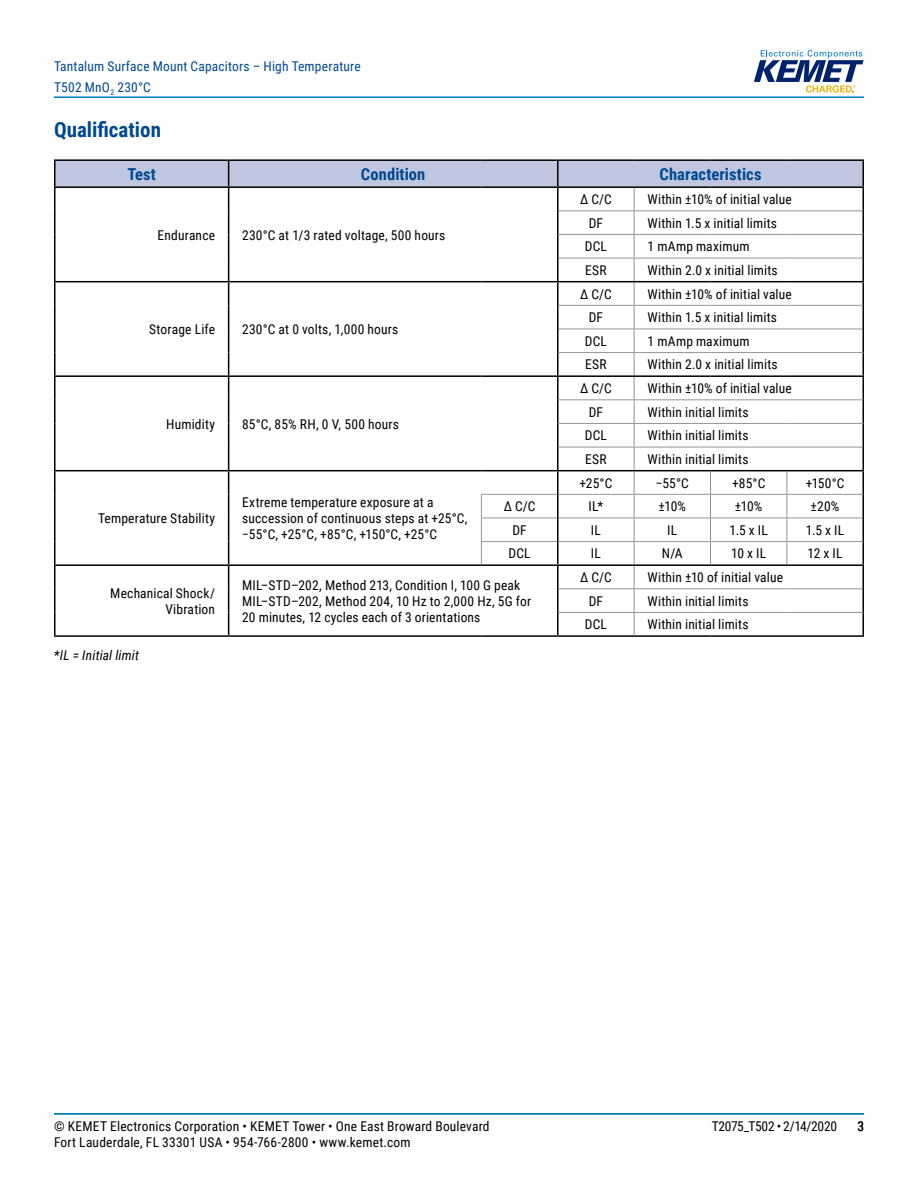
<style>
.page{position:relative;width:918px;height:1188px;background:#fff}
.page>*{position:absolute;margin:0;border:0;box-sizing:border-box;transform-origin:0 0}
.t1{font:700 21px "Roboto Condensed";color:#004990}
.t2{font:700 16.5px "Roboto Condensed";letter-spacing:.005em;color:#004990}
.t3{font:13.5px/16.2px "Roboto Condensed";letter-spacing:.01em;color:#000}
.t4{font:13.5px/21px "Roboto Condensed";letter-spacing:.015em;color:#004990}
.t5{font:13.5px "Roboto Condensed";letter-spacing:-.025em;color:#000}
.t6{font:italic 13.5px "Roboto Condensed";letter-spacing:.01em;color:#000}
</style>
<div class="page">
<hr style="left:54px;top:1113px;width:810px;height:2px;background:#007dc3">
<hr style="left:54px;top:96px;width:810px;height:2px;background:#007dc3">
<svg style="left:754px;top:50px;width:110px;height:43px"></svg>
<hr style="left:54px;top:281px;width:175px;height:1px;background:#000">
<hr style="left:787px;top:281px;width:77px;height:1px;background:#000">
<hr style="left:54px;top:375px;width:175px;height:2px;background:#000">
<hr style="left:787px;top:375px;width:77px;height:2px;background:#000">
<hr style="left:54px;top:470px;width:175px;height:1px;background:#000">
<hr style="left:787px;top:470px;width:77px;height:1px;background:#000">
<hr style="left:54px;top:564px;width:175px;height:2px;background:#000">
<hr style="left:787px;top:564px;width:77px;height:2px;background:#000">
<hr style="left:54px;top:188px;width:2px;height:23px;background:#000">
<hr style="left:54px;top:211px;width:2px;height:23px;background:#000">
<hr style="left:54px;top:234px;width:2px;height:24px;background:#000">
<hr style="left:54px;top:258px;width:2px;height:23px;background:#000">
<hr style="left:54px;top:282px;width:2px;height:23px;background:#000">
<hr style="left:54px;top:305px;width:2px;height:24px;background:#000">
<hr style="left:54px;top:329px;width:2px;height:24px;background:#000">
<hr style="left:54px;top:353px;width:2px;height:22px;background:#000">
<hr style="left:54px;top:377px;width:2px;height:23px;background:#000">
<hr style="left:54px;top:400px;width:2px;height:23px;background:#000">
<hr style="left:54px;top:423px;width:2px;height:24px;background:#000">
<hr style="left:54px;top:447px;width:2px;height:23px;background:#000">
<hr style="left:54px;top:471px;width:2px;height:23px;background:#000">
<hr style="left:54px;top:494px;width:2px;height:24px;background:#000">
<hr style="left:54px;top:518px;width:2px;height:24px;background:#000">
<hr style="left:54px;top:542px;width:2px;height:22px;background:#000">
<hr style="left:54px;top:566px;width:2px;height:23px;background:#000">
<hr style="left:54px;top:589px;width:2px;height:23px;background:#000">
<hr style="left:54px;top:612px;width:2px;height:23px;background:#000">
<hr style="left:54px;top:159px;width:175px;height:2px;background:#000">
<hr style="left:54px;top:161px;width:2px;height:25px;background:#000">
<hr style="left:54px;top:186px;width:175px;height:2px;background:#000">
<hr style="left:558px;top:159px;width:76px;height:2px;background:#000">
<hr style="left:634px;top:159px;width:77px;height:2px;background:#000">
<hr style="left:711px;top:159px;width:76px;height:2px;background:#000">
<hr style="left:787px;top:159px;width:77px;height:2px;background:#000">
<hr style="left:862px;top:161px;width:2px;height:25px;background:#000">
<hr style="left:862px;top:188px;width:2px;height:23px;background:#000">
<hr style="left:862px;top:211px;width:2px;height:23px;background:#000">
<hr style="left:862px;top:234px;width:2px;height:24px;background:#000">
<hr style="left:862px;top:258px;width:2px;height:23px;background:#000">
<hr style="left:862px;top:282px;width:2px;height:23px;background:#000">
<hr style="left:862px;top:305px;width:2px;height:24px;background:#000">
<hr style="left:862px;top:329px;width:2px;height:24px;background:#000">
<hr style="left:862px;top:353px;width:2px;height:22px;background:#000">
<hr style="left:862px;top:377px;width:2px;height:23px;background:#000">
<hr style="left:862px;top:400px;width:2px;height:23px;background:#000">
<hr style="left:862px;top:423px;width:2px;height:24px;background:#000">
<hr style="left:862px;top:447px;width:2px;height:23px;background:#000">
<hr style="left:862px;top:471px;width:2px;height:23px;background:#000">
<hr style="left:862px;top:494px;width:2px;height:24px;background:#000">
<hr style="left:862px;top:518px;width:2px;height:24px;background:#000">
<hr style="left:862px;top:542px;width:2px;height:22px;background:#000">
<hr style="left:862px;top:566px;width:2px;height:23px;background:#000">
<hr style="left:862px;top:589px;width:2px;height:23px;background:#000">
<hr style="left:862px;top:612px;width:2px;height:23px;background:#000">
<hr style="left:54px;top:635px;width:175px;height:2px;background:#000">
<hr style="left:229px;top:635px;width:252px;height:2px;background:#000">
<hr style="left:481px;top:635px;width:77px;height:2px;background:#000">
<hr style="left:558px;top:635px;width:76px;height:2px;background:#000">
<hr style="left:634px;top:635px;width:77px;height:2px;background:#000">
<hr style="left:711px;top:635px;width:76px;height:2px;background:#000">
<hr style="left:787px;top:635px;width:77px;height:2px;background:#000">
<hr style="left:229px;top:159px;width:252px;height:2px;background:#000">
<svg style="left:55px;top:160px;width:808px;height:475px"></svg>
<hr style="left:481px;top:159px;width:77px;height:2px;background:#000">
<hr style="left:229px;top:186px;width:252px;height:2px;background:#000">
<hr style="left:481px;top:186px;width:77px;height:2px;background:#000">
<hr style="left:558px;top:186px;width:76px;height:2px;background:#000">
<hr style="left:634px;top:186px;width:77px;height:2px;background:#000">
<hr style="left:711px;top:186px;width:76px;height:2px;background:#000">
<hr style="left:787px;top:186px;width:77px;height:2px;background:#000">
<p class="t4" style="left:54px;top:55px;width:308px">Tantalum Surface Mount Capacitors – High Temperature<br>T502 MnO<sub>2</sub> 230°C</p>
<h1 class="t1" style="left:54px;top:115px;width:109px">Qualification</h1>
<p class="t2" style="left:127px;top:162px;width:30px">Test</p>
<p class="t2" style="left:361px;top:162px;width:66px">Condition</p>
<p class="t2" style="left:660px;top:162px;width:103px">Characteristics</p>
<p class="t3" style="left:158px;top:226px;width:59px">Endurance</p>
<p class="t3" style="left:242px;top:226px;width:205px">230°C at 1/3 rated voltage, 500 hours</p>
<p class="t3" style="left:149px;top:321px;width:68px">Storage Life</p>
<p class="t3" style="left:242px;top:321px;width:158px">230°C at 0 volts, 1,000 hours</p>
<p class="t3" style="left:166px;top:415px;width:50px">Humidity</p>
<p class="t3" style="left:242px;top:415px;width:158px">85°C, 85% RH, 0 V, 500 hours</p>
<p class="t3" style="left:98px;top:510px;width:118px">Temperature Stability</p>
<p class="t3" style="left:242px;top:493px;width:227px">Extreme temperature exposure at a succession of continuous steps at +25°C, −55°C, +25°C, +85°C, +150°C, +25°C</p>
<p class="t3" style="left:580px;top:191px;width:33px">Δ C/C</p>
<p class="t3" style="left:648px;top:191px;width:146px">Within ±10% of initial value</p>
<p class="t3" style="left:589px;top:214px;width:16px">DF</p>
<p class="t3" style="left:648px;top:214px;width:131px">Within 1.5 x initial limits</p>
<p class="t3" style="left:585px;top:238px;width:24px">DCL</p>
<p class="t3" style="left:648px;top:238px;width:103px">1 mAmp maximum</p>
<p class="t3" style="left:585px;top:262px;width:23px">ESR</p>
<p class="t3" style="left:648px;top:262px;width:132px">Within 2.0 x initial limits</p>
<p class="t3" style="left:580px;top:285px;width:33px">Δ C/C</p>
<p class="t3" style="left:648px;top:285px;width:146px">Within ±10% of initial value</p>
<p class="t3" style="left:589px;top:309px;width:16px">DF</p>
<p class="t3" style="left:648px;top:309px;width:131px">Within 1.5 x initial limits</p>
<p class="t3" style="left:585px;top:332px;width:24px">DCL</p>
<p class="t3" style="left:648px;top:332px;width:103px">1 mAmp maximum</p>
<p class="t3" style="left:585px;top:356px;width:23px">ESR</p>
<p class="t3" style="left:648px;top:356px;width:132px">Within 2.0 x initial limits</p>
<p class="t3" style="left:580px;top:380px;width:33px">Δ C/C</p>
<p class="t3" style="left:648px;top:380px;width:146px">Within ±10% of initial value</p>
<p class="t3" style="left:589px;top:403px;width:16px">DF</p>
<p class="t3" style="left:648px;top:403px;width:102px">Within initial limits</p>
<p class="t3" style="left:585px;top:427px;width:24px">DCL</p>
<p class="t3" style="left:648px;top:427px;width:102px">Within initial limits</p>
<p class="t3" style="left:585px;top:451px;width:23px">ESR</p>
<p class="t3" style="left:648px;top:451px;width:102px">Within initial limits</p>
<p class="t3" style="left:580px;top:474px;width:34px">+25°C</p>
<p class="t3" style="left:656px;top:474px;width:35px">−55°C</p>
<p class="t3" style="left:732px;top:474px;width:35px">+85°C</p>
<p class="t3" style="left:806px;top:474px;width:40px">+150°C</p>
<p class="t3" style="left:504px;top:498px;width:33px">Δ C/C</p>
<p class="t3" style="left:589px;top:498px;width:16px">IL*</p>
<p class="t3" style="left:658px;top:498px;width:29px">±10%</p>
<p class="t3" style="left:735px;top:498px;width:29px">±10%</p>
<p class="t3" style="left:811px;top:498px;width:30px">±20%</p>
<p class="t3" style="left:512px;top:521px;width:16px">DF</p>
<p class="t3" style="left:591px;top:521px;width:11px">IL</p>
<p class="t3" style="left:667px;top:521px;width:11px">IL</p>
<p class="t3" style="left:730px;top:521px;width:40px">1.5 x IL</p>
<p class="t3" style="left:806px;top:521px;width:40px">1.5 x IL</p>
<p class="t3" style="left:508px;top:545px;width:24px">DCL</p>
<p class="t3" style="left:591px;top:545px;width:11px">IL</p>
<p class="t3" style="left:662px;top:545px;width:22px">N/A</p>
<p class="t3" style="left:731px;top:545px;width:37px">10 x IL</p>
<p class="t3" style="left:808px;top:545px;width:36px">12 x IL</p>
<p class="t3" style="left:110px;top:584px;width:106px;text-align:right">Mechanical Shock/<br>Vibration</p>
<p class="t3" style="left:242px;top:576px;width:291px">MIL–STD–202, Method 213, Condition I, 100 G peak<br>MIL–STD–202, Method 204, 10 Hz to 2,000 Hz, 5G for<br>20 minutes, 12 cycles each of 3 orientations</p>
<p class="t6" style="left:54px;top:646px;width:87px">*IL = Initial limit</p>
<p class="t3" style="left:580px;top:569px;width:33px">Δ C/C</p>
<p class="t3" style="left:648px;top:569px;width:137px">Within ±10 of initial value</p>
<p class="t3" style="left:589px;top:592px;width:16px">DF</p>
<p class="t3" style="left:648px;top:592px;width:102px">Within initial limits</p>
<p class="t3" style="left:585px;top:616px;width:24px">DCL</p>
<p class="t3" style="left:648px;top:616px;width:102px">Within initial limits</p>
<p class="t3" style="left:54px;top:1117px;width:437px">© KEMET Electronics Corporation • KEMET Tower • One East Broward Boulevard</p>
<p class="t5" style="left:712px;top:1116px;width:127px">T2075_T502 • 2/14/2020</p>
<p class="t3" style="left:54px;top:1133px;width:358px">Fort Lauderdale, FL 33301 USA • 954-766-2800 • www.kemet.com</p>
<p class="t3" style="left:857px;top:1117px;width:8px">3</p>
</div>
